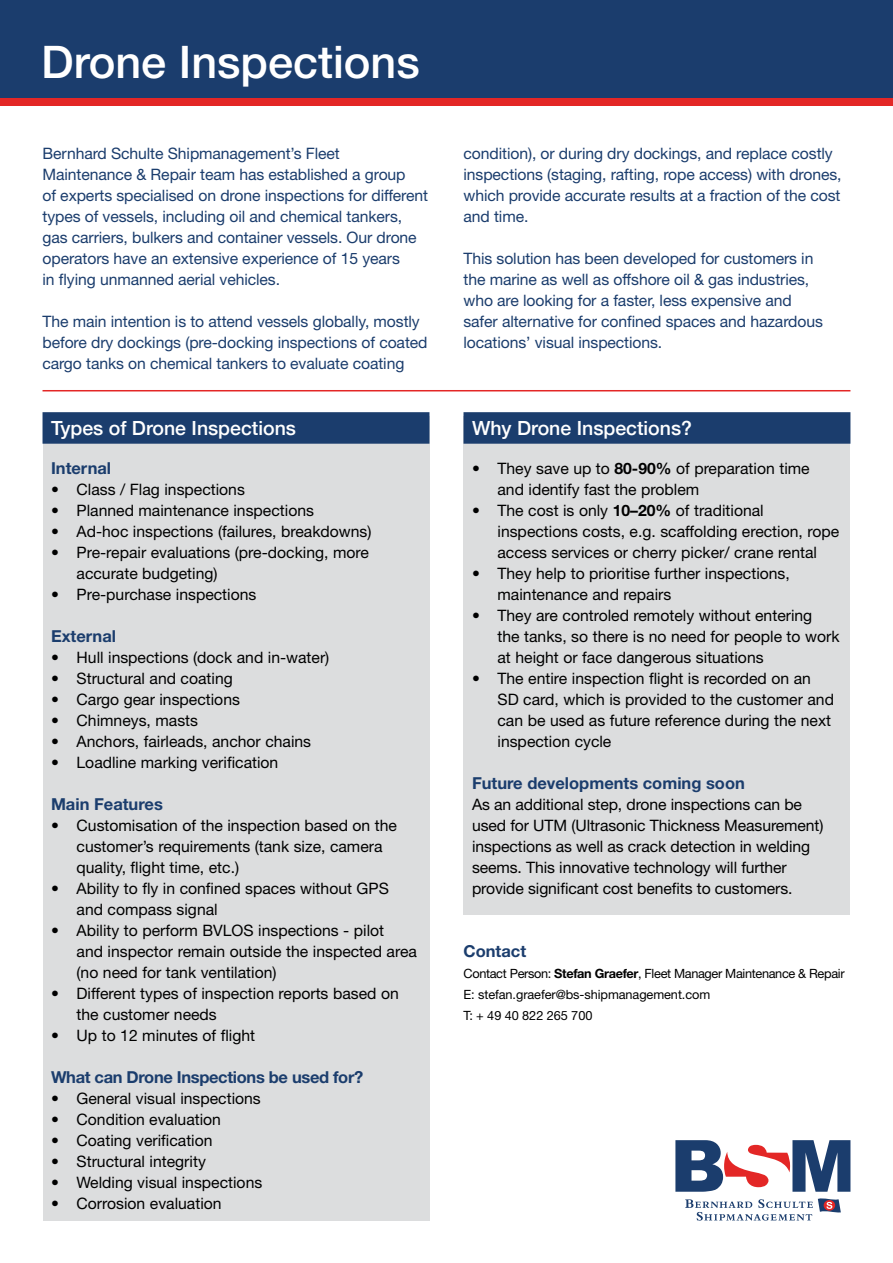
<style>
.page{position:relative;width:893px;height:1263px;background:#fff}
.page>*{position:absolute;margin:0;border:0;box-sizing:border-box;transform-origin:0 0}
.t1{font:500 45px "Helvetica Neue LT Std";color:#fff}
.t2{font:500 19.5px "Helvetica Neue";color:#fff}
.t3{font:700 16.5px "Helvetica Neue LT Std";color:#1b3d6d}
.t4{font:700 16.5px "Helvetica Neue LT Std";letter-spacing:-.02em;color:#1b3d6d}
.t5{font:15.75px/21px "Helvetica Neue LT Std";color:#000}
.t6{font:15.75px/21px "Helvetica Neue LT Std";letter-spacing:-.005em;color:#1b3d6d}
.t7{font:12.75px/21px "Helvetica Neue LT Std";letter-spacing:-.025em;color:#000}
.s1{font-weight:700}
</style>
<div class="page">
<div style="left:0;top:0;width:893px;height:98px;background:#1b3d6d"></div>
<div style="left:0;top:98px;width:893px;height:7px;background:#e32726"></div>
<hr style="left:43px;top:390px;width:807px;height:1px;background:#e32726">
<div style="left:43px;top:416px;width:386px;height:804px;background:#dcddde"></div>
<div style="left:43px;top:412px;width:386px;height:32px;background:#1b3d6d"></div>
<svg style="left:675px;top:1140px;width:175px;height:80px"></svg>
<div style="left:463px;top:416px;width:387px;height:499px;background:#dcddde"></div>
<div style="left:463px;top:412px;width:387px;height:32px;background:#1b3d6d"></div>
<h1 class="t1" style="left:41px;top:35px;width:380px">Drone Inspections</h1>
<p class="t6" style="left:43px;top:143px;width:387px">Bernhard Schulte Shipmanagement’s Fleet Maintenance &amp; Repair team has established a group<br>of experts specialised on drone inspections for different types of vessels, including oil and chemical tankers, gas carriers, bulkers and container vessels. Our drone operators have an extensive experience of 15 years<br>in flying unmanned aerial vehicles.</p>
<p class="t6" style="left:43px;top:311px;width:387px">The main intention is to attend vessels globally, mostly before dry dockings (pre-docking inspections of coated cargo tanks on chemical tankers to evaluate coating</p>
<p class="t2" style="left:51px;top:413px;width:246px">Types of Drone Inspections</p>
<p class="t3" style="left:51px;top:458px;width:62px">Internal</p>
<p class="t5" style="left:51px;top:479px;width:195px">• Class / Flag inspections</p>
<p class="t5" style="left:51px;top:500px;width:264px">• Planned maintenance inspections</p>
<p class="t5" style="left:51px;top:521px;width:322px">• Ad-hoc inspections (failures, breakdowns)</p>
<p class="t5" style="left:77px;top:542px;width:294px;text-indent:-26px">• Pre-repair evaluations (pre-docking, more accurate budgeting)</p>
<p class="t5" style="left:51px;top:584px;width:207px">• Pre-purchase inspections</p>
<p class="t3" style="left:51px;top:626px;width:67px">External</p>
<p class="t5" style="left:51px;top:647px;width:280px">• Hull inspections (dock and in-water)</p>
<p class="t5" style="left:51px;top:668px;width:183px">• Structural and coating</p>
<p class="t5" style="left:51px;top:689px;width:190px">• Cargo gear inspections</p>
<p class="t5" style="left:51px;top:710px;width:149px">• Chimneys, masts</p>
<p class="t5" style="left:51px;top:731px;width:262px">• Anchors, fairleads, anchor chains</p>
<p class="t5" style="left:51px;top:752px;width:229px">• Loadline marking verification</p>
<p class="t3" style="left:51px;top:794px;width:113px">Main Features</p>
<p class="t5" style="left:77px;top:815px;width:322px;text-indent:-26px">• Customisation of the inspection based on the customer’s requirements (tank size, camera quality, flight time, etc.)</p>
<p class="t5" style="left:77px;top:878px;width:314px;text-indent:-26px">• Ability to fly in confined spaces without GPS and compass signal</p>
<p class="t5" style="left:77px;top:920px;width:342px;text-indent:-26px">• Ability to perform BVLOS inspections - pilot<br>and inspector remain outside the inspected area (no need for tank ventilation)</p>
<p class="t5" style="left:77px;top:983px;width:324px;text-indent:-26px">• Different types of inspection reports based on the customer needs</p>
<p class="t5" style="left:51px;top:1025px;width:206px">• Up to 12 minutes of flight</p>
<p class="t4" style="left:51px;top:1067px;width:314px">What can Drone Inspections be used for?</p>
<p class="t5" style="left:51px;top:1088px;width:211px">• General visual inspections</p>
<p class="t5" style="left:51px;top:1109px;width:172px">• Condition evaluation</p>
<p class="t5" style="left:51px;top:1130px;width:163px">• Coating verification</p>
<p class="t5" style="left:51px;top:1151px;width:156px">• Structural integrity</p>
<p class="t5" style="left:51px;top:1172px;width:213px">• Welding visual inspections</p>
<p class="t5" style="left:51px;top:1193px;width:172px">• Corrosion evaluation</p>
<p class="t6" style="left:463px;top:143px;width:380px">condition), or during dry dockings, and replace costly inspections (staging, rafting, rope access) with drones, which provide accurate results at a fraction of the cost and time.</p>
<p class="t6" style="left:463px;top:248px;width:361px">This solution has been developed for customers in the marine as well as offshore oil &amp; gas industries, who are looking for a faster, less expensive and safer alternative for confined spaces and hazardous locations’ visual inspections.</p>
<p class="t2" style="left:472px;top:413px;width:221px">Why Drone Inspections?</p>
<p class="t5" style="left:497px;top:458px;width:314px;text-indent:-26px">• They save up to <span class="s1">80-90%</span> of preparation time and identify fast the problem</p>
<p class="t5" style="left:497px;top:500px;width:343px;text-indent:-26px">• The cost is only <span class="s1">10–20%</span> of traditional inspections costs, e.g. scaffolding erection, rope access services or cherry picker/ crane rental</p>
<p class="t5" style="left:497px;top:563px;width:294px;text-indent:-26px">• They help to prioritise further inspections, maintenance and repairs</p>
<p class="t5" style="left:497px;top:605px;width:343px;text-indent:-26px">• They are controled remotely without entering<br>the tanks, so there is no need for people to work at height or face dangerous situations</p>
<p class="t5" style="left:497px;top:668px;width:338px;text-indent:-26px">• The entire inspection flight is recorded on an SD card, which is provided to the customer and can be used as future reference during the next inspection cycle</p>
<p class="t3" style="left:472px;top:773px;width:274px">Future developments coming soon</p>
<p class="t5" style="left:472px;top:794px;width:353px">As an additional step, drone inspections can be used for UTM (Ultrasonic Thickness Measurement) inspections as well as crack detection in welding seems. This innovative technology will further provide significant cost benefits to customers.</p>
<p class="t3" style="left:463px;top:941px;width:64px">Contact</p>
<p class="t7" style="left:463px;top:963px;width:383px">Contact Person: <span class="s1">Stefan Graefer</span>, Fleet Manager Maintenance &amp; Repair<br>E: stefan.graefer@bs-shipmanagement.com<br>T: + 49 40 822 265 700</p>
</div>
